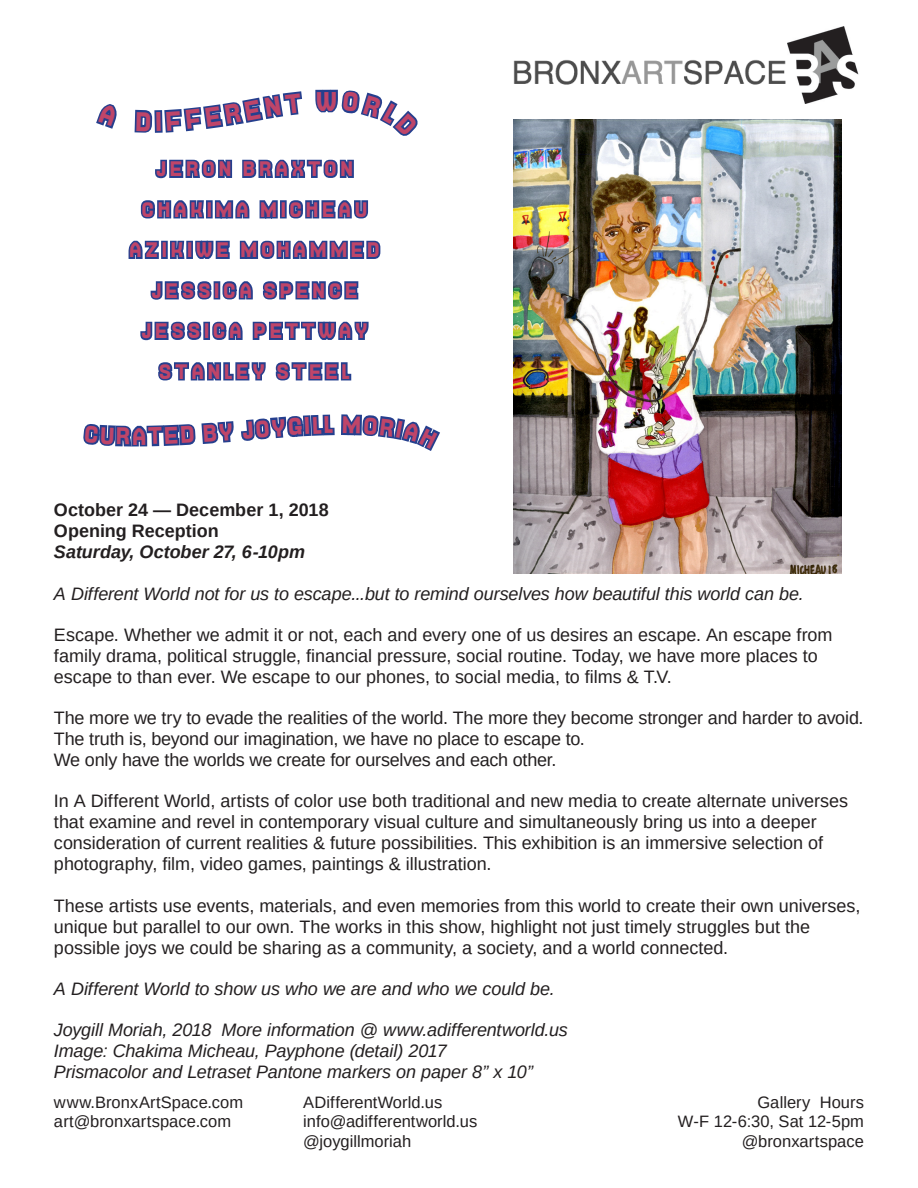
<style>
.page{position:relative;width:918px;height:1188px;background:#fff}
.page>*{position:absolute;margin:0;border:0;box-sizing:border-box;transform-origin:0 0}
.t1{font:700 27px "Millimetre";color:#bf4569}
.t2{font:700 24px "Millimetre";color:#bf4569}
.t3{font:700 21px "Millimetre";letter-spacing:.175em;color:#bf4569}
.t4{font:18px/21px "Liberation Sans";letter-spacing:-.005em;color:#231f20}
.t5{font:italic 18px/21px "Liberation Sans";letter-spacing:-.005em;color:#231f20}
.t6{font:700 18px/21px "Liberation Sans";color:#231f20}
.t7{font:16.5px/19.8px "Liberation Sans";color:#231f20}
.s1{font-style:italic}
</style>
<div class="page">
<img style="left:513px;top:119px;width:328px;height:454px">
<svg style="left:155px;top:159px;width:78px;height:20px"></svg>
<svg style="left:242px;top:159px;width:112px;height:19px"></svg>
<svg style="left:140px;top:200px;width:65px;height:19px"></svg>
<div style="left:206px;top:200px;width:7px;height:18px;border:4px solid #253f8e"></div>
<svg style="left:214px;top:200px;width:36px;height:19px"></svg>
<svg style="left:259px;top:200px;width:19px;height:19px"></svg>
<div style="left:280px;top:200px;width:7px;height:18px;border:4px solid #253f8e"></div>
<svg style="left:288px;top:200px;width:81px;height:19px"></svg>
<svg style="left:128px;top:240px;width:31px;height:19px"></svg>
<div style="left:161px;top:241px;width:7px;height:18px;border:4px solid #253f8e"></div>
<svg style="left:170px;top:240px;width:15px;height:19px"></svg>
<div style="left:186px;top:241px;width:7px;height:18px;border:4px solid #253f8e"></div>
<svg style="left:195px;top:240px;width:35px;height:19px"></svg>
<svg style="left:239px;top:240px;width:142px;height:19px;background:#5569a6"></svg>
<svg style="left:150px;top:281px;width:62px;height:19px"></svg>
<div style="left:214px;top:281px;width:6px;height:18px;border:4px solid #253f8e"></div>
<svg style="left:222px;top:281px;width:31px;height:19px"></svg>
<svg style="left:262px;top:281px;width:97px;height:19px"></svg>
<img style="left:513px;top:59px;width:273px;height:26px">
<img style="left:788px;top:27px;width:71px;height:77px">
<svg style="left:96px;top:104px;width:21px;height:25px"></svg>
<svg style="left:134px;top:91px;width:168px;height:42px"></svg>
<svg style="left:315px;top:89px;width:103px;height:47px"></svg>
<svg style="left:83px;top:321px;width:357px;height:130px"></svg>
<p class="t1" style="left:316px;top:86px;width:23px">W</p>
<p class="t3" style="left:156px;top:157px;width:199px">JERON BRAXTON</p>
<p class="t3" style="left:142px;top:197px;width:227px">CHAKIMA MICHEAU</p>
<p class="t3" style="left:129px;top:238px;width:252px">AZIKIWE MOHAMMED</p>
<p class="t3" style="left:151px;top:278px;width:208px">JESSICA SPENCE</p>
<p class="t3" style="left:141px;top:319px;width:228px">JESSICA PETTWAY</p>
<p class="t3" style="left:159px;top:359px;width:193px">STANLEY STEEL</p>
<p class="t2" style="left:132px;top:423px;width:16px">A</p>
<p class="t6" style="left:54px;top:500px;width:276px">October 24 — December 1, 2018<br>Opening Reception<br><span class="s1">Saturday, October 27, 6-10pm</span></p>
<p class="t5" style="left:54px;top:583px;width:751px">A Different World not for us to escape...but to remind ourselves how beautiful this world can be.</p>
<p class="t4" style="left:54px;top:624px;width:780px">Escape. Whether we admit it or not, each and every one of us desires an escape. An escape from family drama, political struggle, financial pressure, social routine. Today, we have more places to escape to than ever. We escape to our phones, to social media, to films &amp; T.V.</p>
<p class="t4" style="left:54px;top:707px;width:811px">The more we try to evade the realities of the world. The more they become stronger and harder to avoid.<br>The truth is, beyond our imagination, we have no place to escape to.<br>We only have the worlds we create for ourselves and each other.</p>
<p class="t4" style="left:54px;top:791px;width:796px">In A Different World, artists of color use both traditional and new media to create alternate universes that examine and revel in contemporary visual culture and simultaneously bring us into a deeper consideration of current realities &amp; future possibilities. This exhibition is an immersive selection of photography, film, video games, paintings &amp; illustration.</p>
<p class="t4" style="left:54px;top:895px;width:808px">These artists use events, materials, and even memories from this world to create their own universes, unique but parallel to our own. The works in this show, highlight not just timely struggles but the possible joys we could be sharing as a community, a society, and a world connected.</p>
<p class="t5" style="left:54px;top:978px;width:502px">A Different World to show us who we are and who we could be.</p>
<p class="t5" style="left:54px;top:1019px;width:515px">Joygill Moriah, 2018 More information @ www.adifferentworld.us<br>Image: Chakima Micheau, Payphone (detail) 2017<br>Prismacolor and Letraset Pantone markers on paper 8” x 10”</p>
<p class="t7" style="left:54px;top:1092px;width:191px">www.BronxArtSpace.com art@bronxartspace.com</p>
<p class="t7" style="left:678px;top:1092px;width:188px;text-align:right">Gallery Hours<br>W-F 12-6:30, Sat 12-5pm @bronxartspace</p>
<p class="t7" style="left:303px;top:1092px;width:176px">ADifferentWorld.us info@adifferentworld.us @joygillmoriah</p>
</div>
